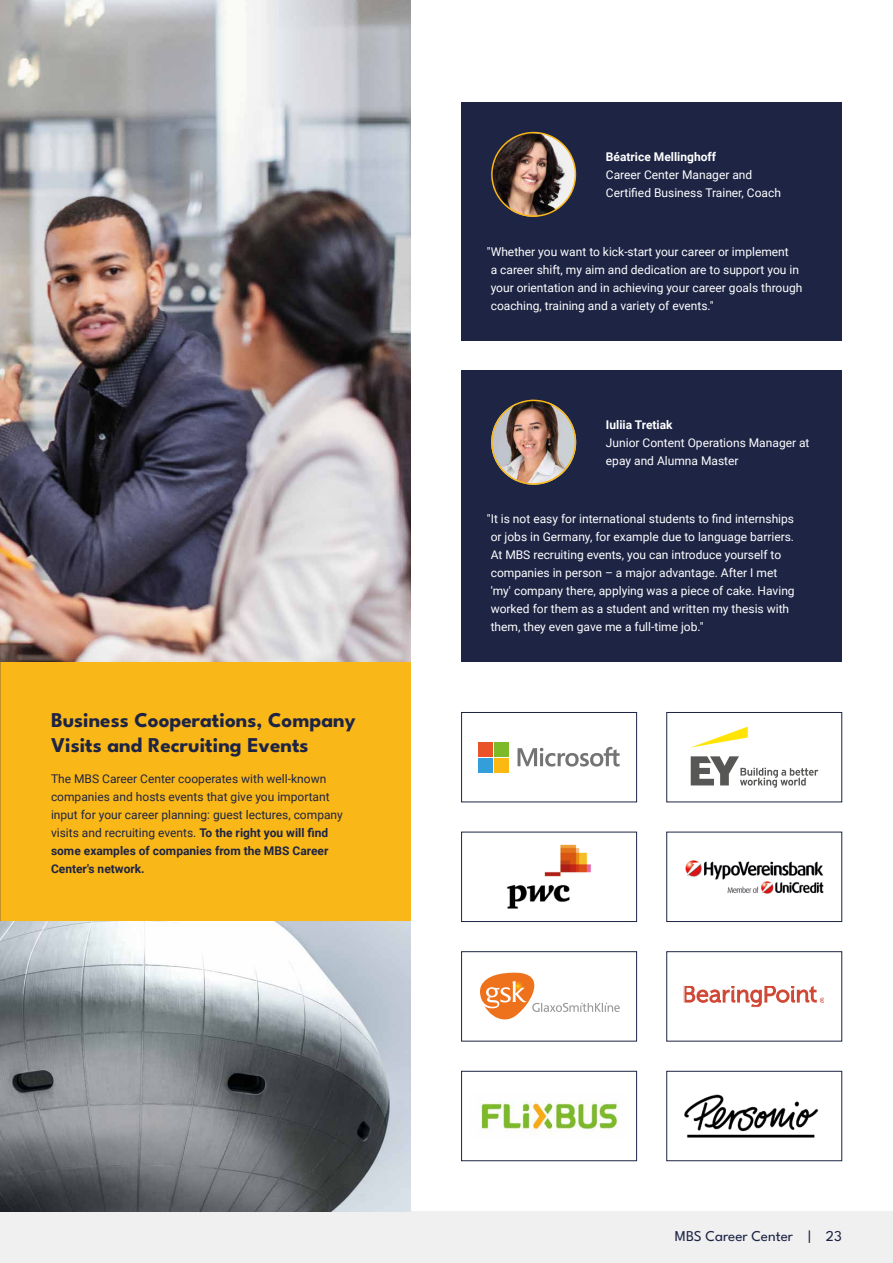
<style>
.page{position:relative;width:893px;height:1263px;background:#fff}
.page>*{position:absolute;margin:0;border:0;box-sizing:border-box;transform-origin:0 0}
.t1{font:700 21px/25.5px "League Spartan";color:#1d2444}
.t2{font:15px "League Spartan";color:#1d2444}
.t3{font:12px/18px "Roboto";color:#fff}
.t4{font:12px/18px "Roboto";color:#1d2444}
.t5{font:700 12px "Roboto";color:#fff}
.s1{font-weight:700}
</style>
<div class="page">
<div style="left:461px;top:832px;width:176px;height:90px;background:#fff;border:1px solid #1d2444"></div>
<div style="left:666px;top:832px;width:176px;height:90px;background:#fff;border:1px solid #1d2444"></div>
<div style="left:461px;top:951px;width:176px;height:90px;background:#fff;border:1px solid #1d2444"></div>
<div style="left:666px;top:951px;width:176px;height:90px;background:#fff;border:1px solid #1d2444"></div>
<div style="left:461px;top:1071px;width:176px;height:90px;background:#fff;border:1px solid #1d2444"></div>
<div style="left:666px;top:1071px;width:176px;height:90px;background:#fff;border:1px solid #1d2444"></div>
<div style="left:0;top:661px;width:410px;height:261px;background:#fab718"></div>
<div style="left:0;top:1212px;width:893px;height:51px;background:#f0f0f1"></div>
<img style="left:0;top:0;width:410px;height:661px">
<img style="left:0;top:922px;width:410px;height:290px">
<svg style="left:480px;top:972px;width:140px;height:48px"></svg>
<img style="left:480px;top:1101px;width:138px;height:34px">
<img style="left:506px;top:844px;width:85px;height:65px">
<img style="left:685px;top:860px;width:139px;height:34px">
<svg style="left:686px;top:987px;width:137px;height:19px"></svg>
<div style="left:684px;top:985px;width:141px;height:23px;border:1px solid #fff"></div>
<div style="left:461px;top:712px;width:176px;height:90px;background:#fff;border:1px solid #1d2444"></div>
<div style="left:666px;top:712px;width:176px;height:90px;background:#fff;border:1px solid #1d2444"></div>
<svg style="left:518px;top:747px;width:102px;height:19px"></svg>
<div style="left:478px;top:742px;width:15px;height:14px;background:#ea5228"></div>
<div style="left:494px;top:742px;width:14px;height:14px;background:#7dba28"></div>
<div style="left:478px;top:758px;width:15px;height:14px;background:#329fda"></div>
<div style="left:494px;top:758px;width:14px;height:14px;background:#fbb811"></div>
<svg style="left:690px;top:727px;width:58px;height:21px"></svg>
<svg style="left:691px;top:756px;width:127px;height:32px"></svg>
<img style="left:684px;top:1094px;width:134px;height:44px">
<div style="left:461px;top:102px;width:381px;height:238px;background:#1d2444"></div>
<img style="left:491px;top:132px;width:85px;height:85px;border-radius:43px">
<div style="left:491px;top:132px;width:85px;height:85px;border:2px solid #fab718;border-radius:50%"></div>
<div style="left:461px;top:370px;width:381px;height:291px;background:#1d2444"></div>
<img style="left:491px;top:400px;width:85px;height:85px;border-radius:43px">
<div style="left:491px;top:400px;width:85px;height:85px;border:2px solid #fab718;border-radius:50%"></div>
<h1 class="t1" style="left:51px;top:705px;width:306px">Business Cooperations, Company<br>Visits and Recruiting Events</h1>
<p class="t4" style="left:51px;top:769px;width:293px">The MBS Career Center cooperates with well-known companies and hosts events that give you important input for your career planning: guest lectures, company visits and recruiting events. <span class="s1">To the right you will find some examples of companies from the MBS Career Center's network.</span></p>
<p class="t5" style="left:606px;top:148px;width:112px">Béatrice Mellinghoff</p>
<p class="t3" style="left:606px;top:165px;width:177px">Career Center Manager and<br>Certified Business Trainer, Coach</p>
<p class="t3" style="left:491px;top:242px;width:313px;text-indent:-4px">"Whether you want to kick-start your career or implement<br>a career shift, my aim and dedication are to support you in your orientation and in achieving your career goals through coaching, training and a variety of events."</p>
<p class="t5" style="left:606px;top:416px;width:68px">Iuliia Tretiak</p>
<p class="t3" style="left:606px;top:433px;width:205px">Junior Content Operations Manager at epay and Alumna Master</p>
<p class="t3" style="left:491px;top:510px;width:305px;text-indent:-4px">"It is not easy for international students to find internships or jobs in Germany, for example due to language barriers.<br>At MBS recruiting events, you can introduce yourself to companies in person – a major advantage. After I met 'my' company there, applying was a piece of cake. Having worked for them as a student and written my thesis with them, they even gave me a full-time job."</p>
<p class="t2" style="left:675px;top:1224px;width:168px">MBS Career Center | 23</p>
</div>
